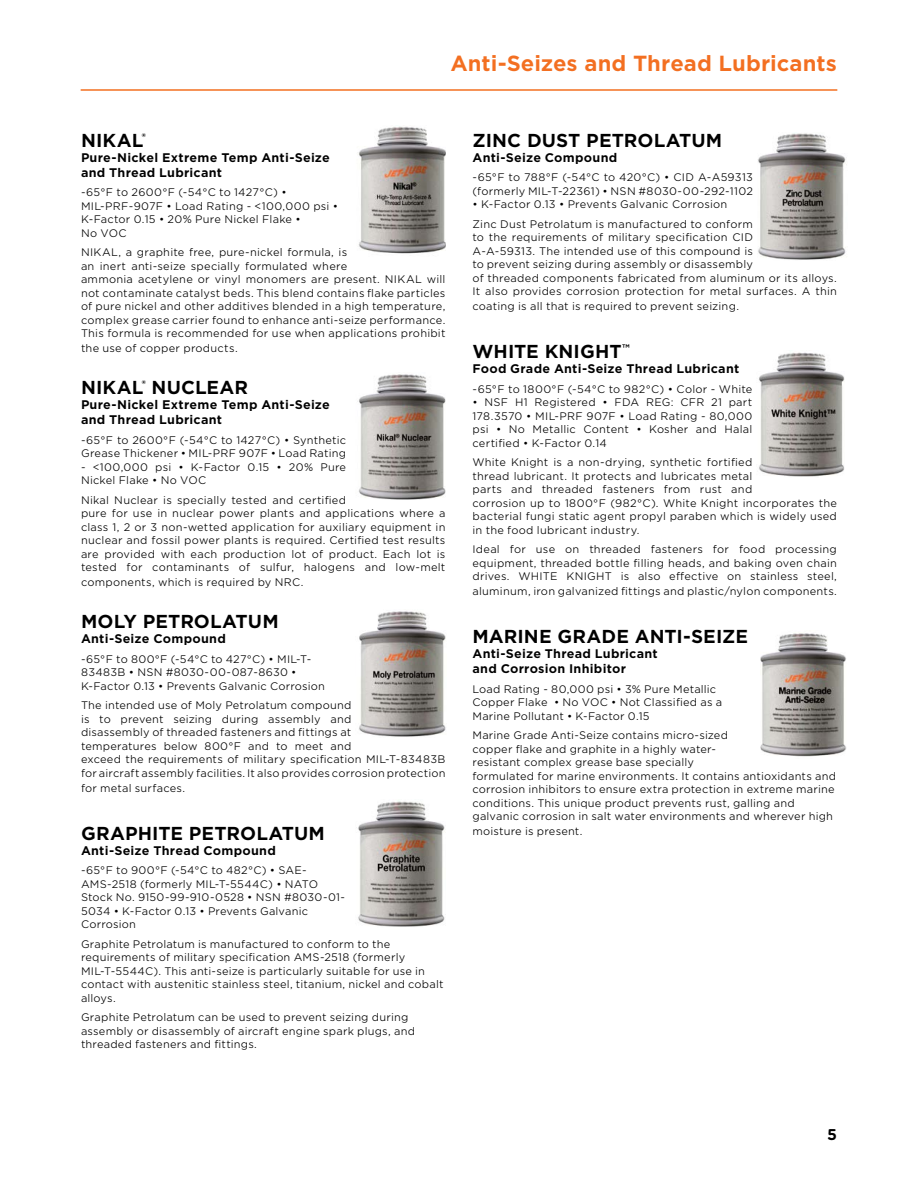
<style>
.page{position:relative;width:918px;height:1188px;background:#fff}
.page>*{position:absolute;margin:0;border:0;box-sizing:border-box;transform-origin:0 0}
.t1{font:700 21px "Gotham S Sm";color:#f36f21}
.t2{font:700 18px "Gotham S Sm";letter-spacing:.005em;color:#000}
.t3{font:700 15px "Gotham Rnd S Sm";color:#000}
.t4{font:700 12px/15px "Gotham S Sm";letter-spacing:.02em;color:#000}
.t5{font:300 10.5px/13.5px "Gotham S Sm";letter-spacing:.02em;color:#000}
</style>
<div class="page">
<hr style="left:81px;top:89px;width:756px;height:2px;background:#f36f21">
<img style="left:758px;top:133px;width:89px;height:127px">
<img style="left:760px;top:633px;width:87px;height:124px">
<img style="left:359px;top:611px;width:87px;height:126px">
<img style="left:358px;top:800px;width:87px;height:127px">
<img style="left:759px;top:352px;width:85px;height:125px">
<img style="left:357px;top:374px;width:89px;height:126px">
<img style="left:358px;top:126px;width:88px;height:128px">
<h1 class="t1" style="left:450px;top:49px;width:388px">Anti-Seizes and Thread Lubricants</h1>
<h2 class="t2" style="left:81px;top:128px;width:66px">NIKAL<sup>®</sup></h2>
<p class="t4" style="left:81px;top:150px;width:250px">Pure-Nickel Extreme Temp Anti-Seize and Thread Lubricant</p>
<p class="t5" style="left:81px;top:185px;width:259px">-65°F to 2600°F (-54°C to 1427°C) •<br>MIL-PRF-907F • Load Rating - &lt;100,000 psi •<br>K-Factor 0.15 • 20% Pure Nickel Flake •<br>No VOC</p>
<p class="t5" style="left:81px;top:245px;width:366px">NIKAL, a graphite free, pure-nickel formula, is<br>an inert anti-seize specially formulated where<br>ammonia acetylene or vinyl monomers are present. NIKAL will not contaminate catalyst beds. This blend contains flake particles of pure nickel and other additives blended in a high temperature, complex grease carrier found to enhance anti-seize performance.<br>This formula is recommended for use when applications prohibit</p>
<p class="t5" style="left:81px;top:341px;width:158px">the use of copper products.</p>
<h2 class="t2" style="left:81px;top:375px;width:169px">NIKAL<sup>®</sup> NUCLEAR</h2>
<p class="t4" style="left:81px;top:397px;width:250px">Pure-Nickel Extreme Temp Anti-Seize and Thread Lubricant</p>
<p class="t5" style="left:81px;top:433px;width:267px">-65°F to 2600°F (-54°C to 1427°C) • Synthetic<br>Grease Thickener • MIL-PRF 907F • Load Rating</p>
<p class="t5" style="left:81px;top:460px;width:267px">- &lt;100,000 psi • K-Factor 0.15 • 20% Pure<br>Nickel Flake • No VOC</p>
<p class="t5" style="left:81px;top:493px;width:366px">Nikal Nuclear is specially tested and certified<br>pure for use in nuclear power plants and applications where a class 1, 2 or 3 non-wetted application for auxiliary equipment in nuclear and fossil power plants is required. Certified test results are provided with each production lot of product. Each lot is tested for contaminants of sulfur, halogens and low-melt</p>
<p class="t5" style="left:81px;top:575px;width:224px">components, which is required by NRC.</p>
<h2 class="t2" style="left:81px;top:609px;width:199px">MOLY PETROLATUM</h2>
<p class="t4" style="left:81px;top:631px;width:146px">Anti-Seize Compound</p>
<p class="t5" style="left:81px;top:652px;width:245px">-65°F to 800°F (-54°C to 427°C) • MIL-T-<br>83483B • NSN #8030-00-087-8630 •<br>K-Factor 0.13 • Prevents Galvanic Corrosion</p>
<p class="t5" style="left:81px;top:698px;width:366px">The intended use of Moly Petrolatum compound<br>is to prevent seizing during assembly and<br>disassembly of threaded fasteners and fittings at<br>temperatures below 800°F and to meet and<br>exceed the requirements of military specification MIL-T-83483B for aircraft assembly facilities. It also provides corrosion protection</p>
<p class="t5" style="left:81px;top:781px;width:106px">for metal surfaces.</p>
<h2 class="t2" style="left:81px;top:821px;width:246px">GRAPHITE PETROLATUM</h2>
<p class="t4" style="left:81px;top:843px;width:196px">Anti-Seize Thread Compound</p>
<p class="t5" style="left:81px;top:863px;width:266px">-65°F to 900°F (-54°C to 482°C) • SAE-AMS-2518 (formerly MIL-T-5544C) • NATO Stock No. 9150-99-910-0528 • NSN #8030-01- 5034 • K-Factor 0.13 • Prevents Galvanic Corrosion</p>
<p class="t5" style="left:81px;top:937px;width:364px">Graphite Petrolatum is manufactured to conform to the requirements of military specification AMS-2518 (formerly MIL-T-5544C). This anti-seize is particularly suitable for use in contact with austenitic stainless steel, titanium, nickel and cobalt alloys.</p>
<p class="t5" style="left:81px;top:1010px;width:336px">Graphite Petrolatum can be used to prevent seizing during assembly or disassembly of aircraft engine spark plugs, and threaded fasteners and fittings.</p>
<h2 class="t2" style="left:472px;top:128px;width:251px">ZINC DUST PETROLATUM</h2>
<p class="t4" style="left:472px;top:150px;width:146px">Anti-Seize Compound</p>
<p class="t5" style="left:472px;top:170px;width:282px">-65°F to 788°F (-54°C to 420°C) • CID A-A59313 (formerly MIL-T-22361) • NSN #8030-00-292-1102</p>
<p class="t5" style="left:472px;top:194px;width:282px;line-height:19.5px">• K-Factor 0.13 • Prevents Galvanic Corrosion<br>Zinc Dust Petrolatum is manufactured to conform</p>
<p class="t5" style="left:472px;top:230px;width:366px">to the requirements of military specification CID<br>A-A-59313. The intended use of this compound is<br>to prevent seizing during assembly or disassembly<br>of threaded components fabricated from aluminum or its alloys.<br>It also provides corrosion protection for metal surfaces. A thin</p>
<p class="t5" style="left:472px;top:299px;width:268px">coating is all that is required to prevent seizing.</p>
<h2 class="t2" style="left:472px;top:339px;width:159px">WHITE KNIGHT<sup>™</sup></h2>
<p class="t4" style="left:472px;top:361px;width:268px">Food Grade Anti-Seize Thread Lubricant</p>
<p class="t5" style="left:472px;top:382px;width:281px">-65°F to 1800°F (-54°C to 982°C) • Color - White</p>
<p class="t5" style="left:472px;top:395px;width:281px;text-align:justify">• NSF H1 Registered • FDA REG: CFR 21 part 178.3570 • MIL-PRF 907F • Load Rating - 80,000 psi • No Metallic Content • Kosher and Halal certified • K-Factor 0.14</p>
<p class="t5" style="left:472px;top:455px;width:366px">White Knight is a non-drying, synthetic fortified<br>thread lubricant. It protects and lubricates metal<br>parts and threaded fasteners from rust and<br>corrosion up to 1800°F (982°C). White Knight incorporates the bacterial fungi static agent propyl paraben which is widely used in the food lubricant industry.</p>
<p class="t5" style="left:472px;top:542px;width:366px;text-align:justify">Ideal for use on threaded fasteners for food processing equipment, threaded bottle filling heads, and baking oven chain drives. WHITE KNIGHT is also effective on stainless steel,</p>
<p class="t5" style="left:472px;top:584px;width:366px">aluminum, iron galvanized fittings and plastic/nylon components.</p>
<h2 class="t2" style="left:472px;top:624px;width:277px">MARINE GRADE ANTI-SEIZE</h2>
<p class="t4" style="left:472px;top:646px;width:187px">Anti-Seize Thread Lubricant and Corrosion Inhibitor</p>
<p class="t5" style="left:472px;top:682px;width:251px">Load Rating - 80,000 psi • 3% Pure Metallic<br>Copper Flake • No VOC • Not Classified as a<br>Marine Pollutant • K-Factor 0.15</p>
<p class="t5" style="left:472px;top:728px;width:365px">Marine Grade Anti-Seize contains micro-sized<br>copper flake and graphite in a highly water-<br>resistant complex grease base specially<br>formulated for marine environments. It contains antioxidants and corrosion inhibitors to ensure extra protection in extreme marine conditions. This unique product prevents rust, galling and galvanic corrosion in salt water environments and wherever high</p>
<p class="t5" style="left:472px;top:824px;width:111px">moisture is present.</p>
<h3 class="t3" style="left:827px;top:1123px;width:11px">5</h3>
</div>
